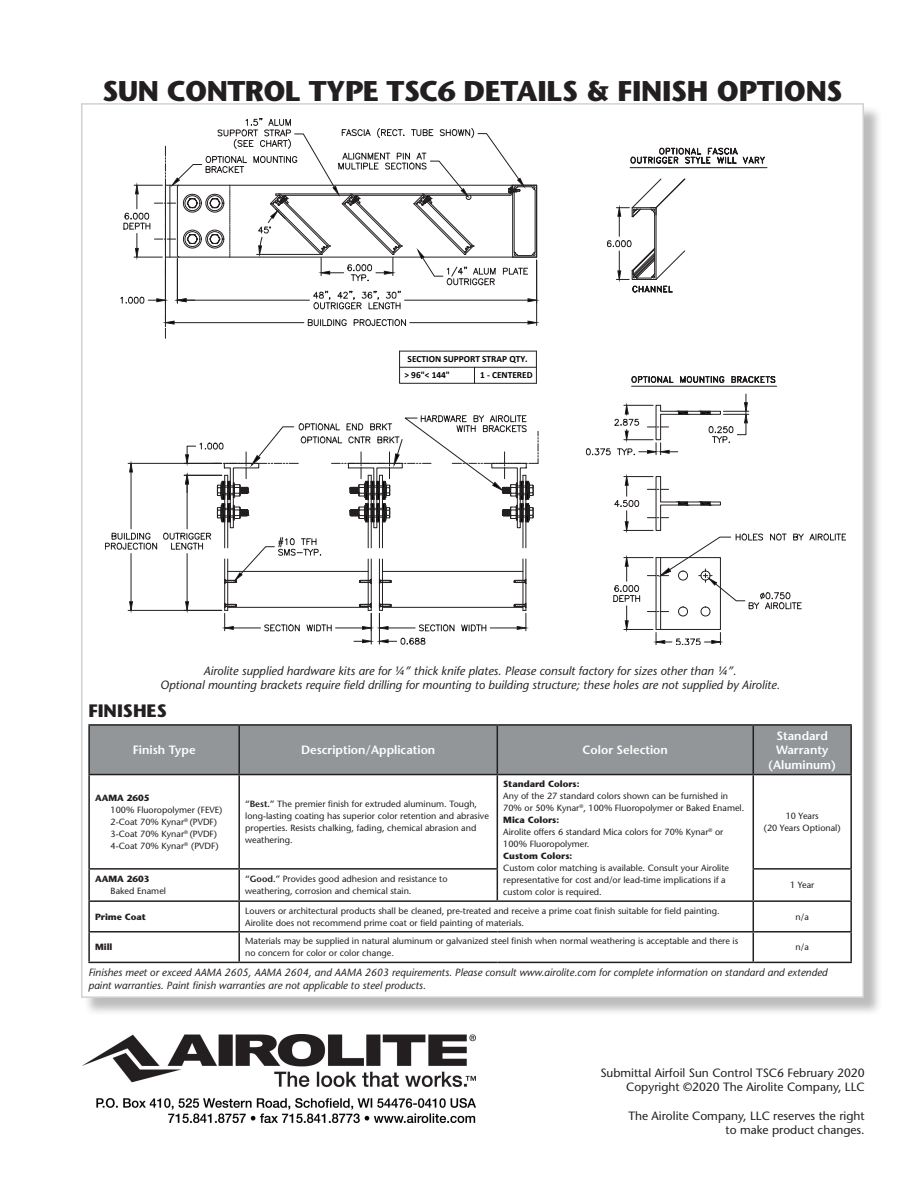
<style>
.page{position:relative;width:918px;height:1188px;background:#fff}
.page>*{position:absolute;margin:0;border:0;box-sizing:border-box;transform-origin:0 0}
.t1{font:700 28.5px "Stone Sans Std";letter-spacing:-.01em;color:#231f20}
.t2{font:700 18px "Stone Sans Std";color:#231f20}
.t3{font:italic 500 12px "Stone Sans Std";color:#231f20}
.t4{font:500 12px "Stone Sans Std";color:#231f20}
.t5{font:600 12px/14.4px "Stone Sans Std";color:#fff;text-align:center}
.t6{font:italic 500 10.5px/12.6px "Stone Sans Std";color:#231f20}
.t7{font:700 9.3px/16.6px "Calibri";color:#000}
.t8{font:500 9px/12px "Stone Sans Std";color:#231f20}
.t9{font:700 9px "Stone Sans Std";color:#231f20}
.s1{font-weight:700}
.s2{font-weight:600}
</style>
<div class="page">
<div style="left:83px;top:105px;width:799px;height:911px;background:#231f20;opacity:.3"></div>
<div style="left:81px;top:103px;width:783px;height:895px;background:#fff;border:2px solid #d1d2d4"></div>
<img style="left:82px;top:1034px;width:394px;height:88px">
<hr style="left:379px;top:559px;width:1px;height:51px;background:#231f20">
<hr style="left:382px;top:559px;width:1px;height:51px;background:#231f20">
<hr style="left:371px;top:559px;width:1px;height:51px;background:#231f20">
<hr style="left:368px;top:559px;width:1px;height:51px;background:#231f20">
<hr style="left:522px;top:559px;width:1px;height:51px;background:#231f20">
<hr style="left:525px;top:559px;width:1px;height:51px;background:#231f20">
<hr style="left:227px;top:559px;width:1px;height:51px;background:#231f20">
<hr style="left:224px;top:559px;width:1px;height:51px;background:#231f20">
<hr style="left:228px;top:607px;width:140px;height:1px;background:#231f20">
<hr style="left:382px;top:607px;width:141px;height:1px;background:#231f20">
<svg style="left:630px;top:147px;width:135px;height:17px"></svg>
<hr style="left:187px;top:554px;width:1px;height:48px;background:#231f20">
<svg style="left:185px;top:601px;width:4px;height:9px"></svg>
<svg style="left:224px;top:602px;width:76px;height:30px"></svg>
<svg style="left:461px;top:602px;width:66px;height:30px"></svg>
<hr style="left:371px;top:613px;width:1px;height:31px;background:#231f20">
<svg style="left:306px;top:602px;width:66px;height:41px"></svg>
<svg style="left:378px;top:602px;width:77px;height:43px"></svg>
<svg style="left:631px;top:376px;width:43px;height:7px"></svg>
<svg style="left:680px;top:376px;width:45px;height:7px"></svg>
<svg style="left:731px;top:376px;width:45px;height:7px"></svg>
<hr style="left:630px;top:167px;width:137px;height:1px;background:#231f20">
<hr style="left:632px;top:386px;width:145px;height:1px;background:#231f20">
<svg style="left:607px;top:178px;width:79px;height:115px"></svg>
<svg style="left:399px;top:350px;width:138px;height:34px"></svg>
<hr style="left:536px;top:351px;width:1px;height:32px;background:#231f20">
<svg style="left:586px;top:394px;width:163px;height:62px"></svg>
<svg style="left:613px;top:476px;width:233px;height:169px"></svg>
<svg style="left:120px;top:118px;width:418px;height:220px"></svg>
<hr style="left:128px;top:463px;width:93px;height:1px;background:#231f20">
<hr style="left:128px;top:610px;width:94px;height:1px;background:#231f20">
<hr style="left:131px;top:472px;width:1px;height:57px;background:#231f20">
<hr style="left:131px;top:554px;width:1px;height:48px;background:#231f20">
<svg style="left:129px;top:463px;width:4px;height:10px"></svg>
<svg style="left:129px;top:601px;width:4px;height:10px"></svg>
<svg style="left:105px;top:532px;width:52px;height:18px"></svg>
<svg style="left:163px;top:415px;width:376px;height:170px"></svg>
<div style="left:90px;top:726px;width:760px;height:48px;background:#939698"></div>
<hr style="left:88px;top:724px;width:151px;height:2px;background:#231f20">
<hr style="left:88px;top:726px;width:2px;height:48px;background:#231f20">
<hr style="left:239px;top:724px;width:258px;height:2px;background:#231f20">
<hr style="left:238px;top:726px;width:2px;height:48px;background:#231f20">
<hr style="left:497px;top:724px;width:256px;height:2px;background:#231f20">
<hr style="left:497px;top:726px;width:1px;height:48px;background:#231f20">
<hr style="left:753px;top:724px;width:99px;height:2px;background:#231f20">
<hr style="left:753px;top:726px;width:1px;height:48px;background:#231f20">
<hr style="left:850px;top:726px;width:2px;height:48px;background:#231f20">
<hr style="left:88px;top:774px;width:151px;height:1px;background:#231f20">
<hr style="left:88px;top:775px;width:2px;height:93px;background:#231f20">
<hr style="left:239px;top:774px;width:258px;height:1px;background:#231f20">
<hr style="left:238px;top:775px;width:2px;height:93px;background:#231f20">
<hr style="left:497px;top:774px;width:256px;height:1px;background:#231f20">
<hr style="left:497px;top:775px;width:1px;height:93px;background:#231f20">
<hr style="left:753px;top:774px;width:99px;height:1px;background:#231f20">
<hr style="left:753px;top:775px;width:1px;height:93px;background:#231f20">
<hr style="left:850px;top:775px;width:2px;height:93px;background:#231f20">
<hr style="left:88px;top:868px;width:151px;height:2px;background:#231f20">
<hr style="left:88px;top:870px;width:2px;height:30px;background:#231f20">
<hr style="left:239px;top:868px;width:259px;height:2px;background:#231f20">
<hr style="left:238px;top:870px;width:2px;height:30px;background:#231f20">
<hr style="left:497px;top:870px;width:1px;height:30px;background:#231f20">
<hr style="left:753px;top:868px;width:99px;height:2px;background:#231f20">
<hr style="left:753px;top:870px;width:1px;height:30px;background:#231f20">
<hr style="left:850px;top:870px;width:2px;height:30px;background:#231f20">
<hr style="left:88px;top:900px;width:151px;height:2px;background:#231f20">
<hr style="left:88px;top:902px;width:2px;height:29px;background:#231f20">
<hr style="left:239px;top:900px;width:258px;height:2px;background:#231f20">
<hr style="left:238px;top:902px;width:2px;height:29px;background:#231f20">
<hr style="left:497px;top:900px;width:256px;height:2px;background:#231f20">
<hr style="left:753px;top:900px;width:99px;height:2px;background:#231f20">
<hr style="left:850px;top:902px;width:2px;height:29px;background:#231f20">
<hr style="left:88px;top:931px;width:151px;height:2px;background:#231f20">
<hr style="left:88px;top:933px;width:2px;height:29px;background:#231f20">
<hr style="left:239px;top:931px;width:258px;height:2px;background:#231f20">
<hr style="left:238px;top:933px;width:2px;height:29px;background:#231f20">
<hr style="left:497px;top:931px;width:256px;height:2px;background:#231f20">
<hr style="left:753px;top:931px;width:99px;height:2px;background:#231f20">
<svg style="left:753px;top:902px;width:1px;height:60px"></svg>
<hr style="left:850px;top:933px;width:2px;height:29px;background:#231f20">
<hr style="left:88px;top:962px;width:151px;height:1px;background:#231f20">
<hr style="left:239px;top:962px;width:258px;height:1px;background:#231f20">
<hr style="left:497px;top:962px;width:256px;height:1px;background:#231f20">
<hr style="left:753px;top:962px;width:99px;height:1px;background:#231f20">
<p class="t1" style="left:103px;top:74px;width:741px">SUN CONTROL TYPE TSC6 DETAILS &amp; FINISH OPTIONS</p>
<p class="t7" style="left:405px;top:350px;width:125px;text-indent:3px">SECTION SUPPORT STRAP QTY. &gt; 96"&lt; 144"</p>
<p class="t7" style="left:480px;top:367px;width:54px">1 - CENTERED</p>
<p class="t3" style="left:204px;top:664px;width:535px">Airolite supplied hardware kits are for 1/4” thick knife plates. Please consult factory for sizes other than 1/4”.</p>
<p class="t3" style="left:160px;top:678px;width:621px">Optional mounting brackets require field drilling for mounting to building structure; these holes are not supplied by Airolite.</p>
<p class="t2" style="left:88px;top:700px;width:80px">FINISHES</p>
<p class="t5" style="left:133px;top:743px;width:64px">Finish Type</p>
<p class="t5" style="left:301px;top:743px;width:136px">Description/Application</p>
<p class="t5" style="left:583px;top:743px;width:87px">Color Selection</p>
<p class="t5" style="left:768px;top:728px;width:69px">Standard<br>Warranty (Aluminum)</p>
<p class="t8" style="left:503px;top:778px;width:243px"><span class="s1">Standard Colors:<br></span>Any of the 27 standard colors shown can be furnished in 70% or 50% Kynar<sup>®</sup>, 100% Fluoropolymer or Baked Enamel.<br><span class="s1">Mica Colors:<br></span>Airolite offers 6 standard Mica colors for 70% Kynar<sup>®</sup> or 100% Fluoropolymer.<br><span class="s1">Custom Colors:<br></span>Custom color matching is available. Consult your Airolite representative for cost and/or lead-time implications if a custom color is required.</p>
<p class="t8" style="left:111px;top:792px;width:113px;text-indent:-15px"><span class="s1">AAMA 2605<br></span>100% Fluoropolymer (FEVE)<br>2-Coat 70% Kynar<sup>®</sup> (PVDF)<br>3-Coat 70% Kynar<sup>®</sup> (PVDF)<br>4-Coat 70% Kynar<sup>®</sup> (PVDF)</p>
<p class="t8" style="left:245px;top:798px;width:245px"><span class="s2">“Best.”</span> The premier finish for extruded aluminum. Tough, long-lasting coating has superior color retention and abrasive properties. Resists chalking, fading, chemical abrasion and weathering.</p>
<p class="t8" style="left:764px;top:810px;width:78px;text-align:center">10 Years<br>(20 Years Optional)</p>
<p class="t8" style="left:111px;top:873px;width:57px;text-indent:-15px"><span class="s1">AAMA 2603<br></span>Baked Enamel</p>
<p class="t8" style="left:245px;top:873px;width:204px"><span class="s2">“Good.”</span> Provides good adhesion and resistance to weathering, corrosion and chemical stain.</p>
<p class="t8" style="left:790px;top:879px;width:26px">1 Year</p>
<p class="t9" style="left:95px;top:911px;width:52px">Prime Coat</p>
<p class="t8" style="left:245px;top:905px;width:476px">Louvers or architectural products shall be cleaned, pre-treated and receive a prime coat finish suitable for field painting.<br>Airolite does not recommend prime coat or field painting of materials.</p>
<p class="t8" style="left:796px;top:911px;width:15px">n/a</p>
<p class="t9" style="left:95px;top:942px;width:19px">Mill</p>
<p class="t8" style="left:245px;top:935px;width:495px">Materials may be supplied in natural aluminum or galvanized steel finish when normal weathering is acceptable and there is no concern for color or color change.</p>
<p class="t8" style="left:796px;top:941px;width:15px">n/a</p>
<p class="t6" style="left:88px;top:966px;width:741px">Finishes meet or exceed AAMA 2605, AAMA 2604, and AAMA 2603 requirements. Please consult www.airolite.com for complete information on standard and extended paint warranties. Paint finish warranties are not applicable to steel products.</p>
<p class="t4" style="left:600px;top:1066px;width:266px">Submittal Airfoil Sun Control TSC6 February 2020</p>
<p class="t4" style="left:626px;top:1080px;width:240px">Copyright ©2020 The Airolite Company, LLC</p>
<p class="t4" style="left:628px;top:1109px;width:238px">The Airolite Company, LLC reserves the right</p>
<p class="t4" style="left:726px;top:1123px;width:139px">to make product changes.</p>
</div>
